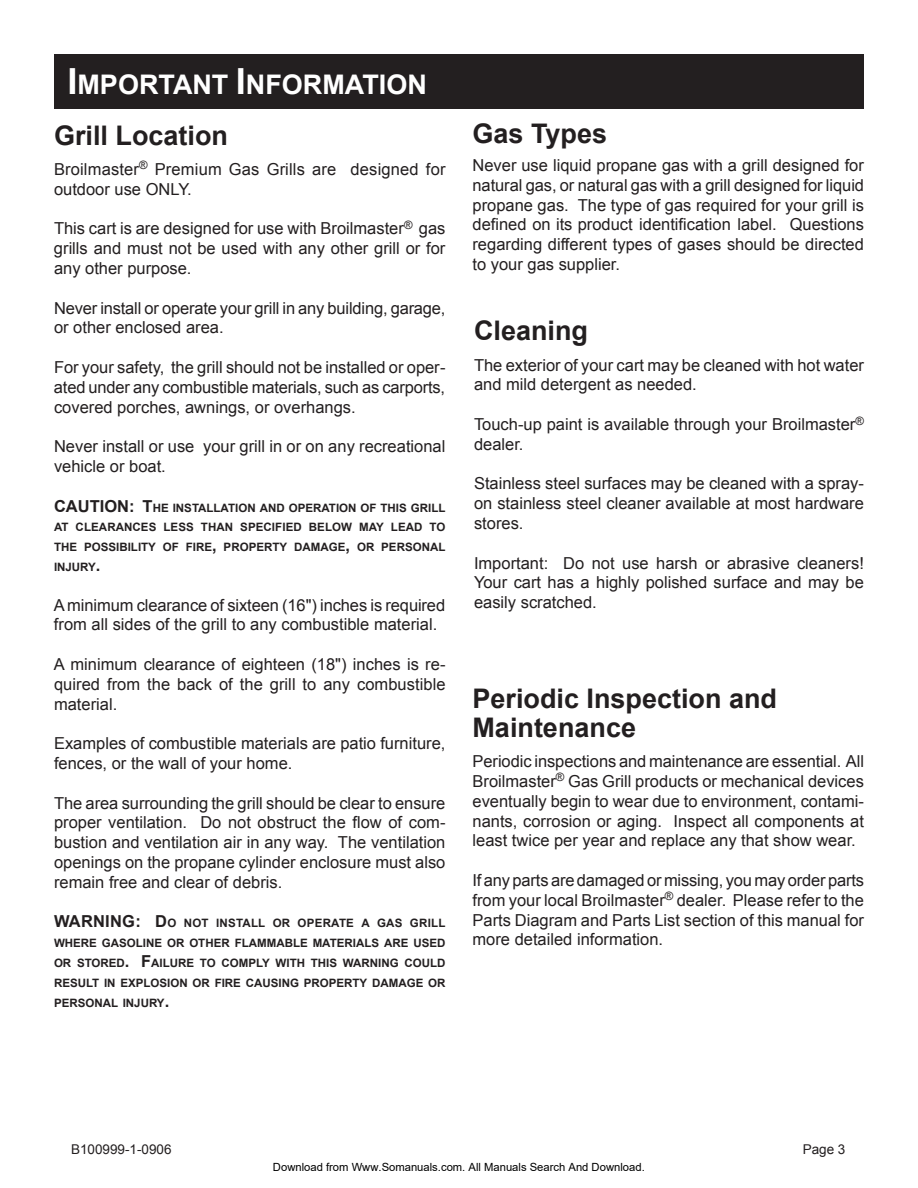
<style>
.page{position:relative;width:918px;height:1188px;background:#fff}
.page>*{position:absolute;margin:0;border:0;box-sizing:border-box;transform-origin:0 0}
.t1{font:700 27px/28.5px "Arial";color:#231f20}
.t2{font:700 27px "Arial";color:#fff}
.t3{font:16.5px/19.8px "Arial";color:#231f20;text-align:justify}
.t4{font:13.5px "Arial";color:#231f20}
.t5{font:700 11.55px/19.8px "Arial";color:#231f20;text-align:justify}
.t6{font:11.25px "Arial";color:#000}
.s1{font-size:36px}
.s2{font-size:16.5px}
</style>
<div class="page">
<div style="left:54px;top:54px;width:810px;height:54px;background:#231f20"></div>
<h1 class="t2" style="left:68px;top:67px;width:361px"><span class="s1">I</span>MPORTANT <span class="s1">I</span>NFORMATION</h1>
<h1 class="t1" style="left:54px;top:122px;width:176px">Grill Location</h1>
<p class="t3" style="left:54px;top:159px;width:393px">Broilmaster<sup>®</sup> Premium Gas Grills are designed for outdoor use ONLY.</p>
<p class="t3" style="left:54px;top:219px;width:393px">This cart is are designed for use with Broilmaster<sup>®</sup> gas grills and must not be used with any other grill or for any other purpose.</p>
<p class="t3" style="left:54px;top:298px;width:393px">Never install or operate your grill in any building, garage, or other enclosed area.</p>
<p class="t3" style="left:54px;top:357px;width:393px">For your safety, the grill should not be installed or oper&shy;ated under any combustible materials, such as carports, covered porches, awnings, or overhangs.</p>
<p class="t3" style="left:54px;top:437px;width:393px">Never install or use your grill in or on any recreational vehicle or boat.</p>
<p class="t5" style="left:54px;top:498px;width:393px"><span class="s2">CAUTION: T</span>HE INSTALLATION AND OPERATION OF THIS GRILL AT CLEARANCES LESS THAN SPECIFIED BELOW MAY LEAD TO THE POSSIBILITY OF FIRE<span class="s2">,</span> PROPERTY DAMAGE<span class="s2">,</span> OR PERSONAL INJURY<span class="s2">.</span></p>
<p class="t3" style="left:54px;top:595px;width:393px">A minimum clearance of sixteen (16") inches is required from all sides of the grill to any combustible material.</p>
<p class="t3" style="left:54px;top:654px;width:393px">A minimum clearance of eighteen (18") inches is re&shy;quired from the back of the grill to any combustible material.</p>
<p class="t3" style="left:54px;top:734px;width:393px">Examples of combustible materials are patio furniture, fences, or the wall of your home.</p>
<p class="t3" style="left:54px;top:793px;width:393px">The area surrounding the grill should be clear to ensure proper ventilation. Do not obstruct the flow of com&shy;bustion and ventilation air in any way. The ventilation openings on the propane cylinder enclosure must also remain free and clear of debris.</p>
<p class="t5" style="left:54px;top:914px;width:393px"><span class="s2">WARNING: D</span>O NOT INSTALL OR OPERATE A GAS GRILL WHERE GASOLINE OR OTHER FLAMMABLE MATERIALS ARE USED OR STORED<span class="s2">. F</span>AILURE TO COMPLY WITH THIS WARNING COULD RESULT IN EXPLOSION OR FIRE CAUSING PROPERTY DAMAGE OR PERSONAL INJURY<span class="s2">.</span></p>
<h1 class="t1" style="left:472px;top:120px;width:136px">Gas Types</h1>
<p class="t3" style="left:472px;top:155px;width:393px">Never use liquid propane gas with a grill designed for natural gas, or natural gas with a grill designed for liquid propane gas. The type of gas required for your grill is defined on its product identification label. Questions regarding different types of gases should be directed to your gas supplier.</p>
<h1 class="t1" style="left:474px;top:317px;width:116px">Cleaning</h1>
<p class="t3" style="left:474px;top:355px;width:392px">The exterior of your cart may be cleaned with hot water and mild detergent as needed.</p>
<p class="t3" style="left:474px;top:415px;width:392px">Touch-up paint is available through your Broilmaster<sup>® </sup>dealer.</p>
<p class="t3" style="left:474px;top:474px;width:391px">Stainless steel surfaces may be cleaned with a spray&shy;on stainless steel cleaner available at most hardware stores.</p>
<p class="t3" style="left:474px;top:553px;width:391px">Important: Do not use harsh or abrasive cleaners!<br>Your cart has a highly polished surface and may be easily scratched.</p>
<h1 class="t1" style="left:472px;top:685px;width:306px">Periodic Inspection and<br>Maintenance</h1>
<p class="t3" style="left:472px;top:752px;width:393px">Periodic inspections and maintenance are essential. All Broilmaster<sup>®</sup> Gas Grill products or mechanical devices eventually begin to wear due to environment, contami&shy;nants, corrosion or aging. Inspect all components at least twice per year and replace any that show wear.</p>
<p class="t3" style="left:472px;top:870px;width:393px">If any parts are damaged or missing, you may order parts from your local Broilmaster<sup>®</sup> dealer. Please refer to the Parts Diagram and Parts List section of this manual for more detailed information.</p>
<p class="t4" style="left:71px;top:1140px;width:102px">B100999-1-0906</p>
<p class="t4" style="left:803px;top:1140px;width:44px">Page 3</p>
<p class="t6" style="left:273px;top:1160px;width:373px">Download from Www.Somanuals.com. All Manuals Search And Download.</p>
</div>
